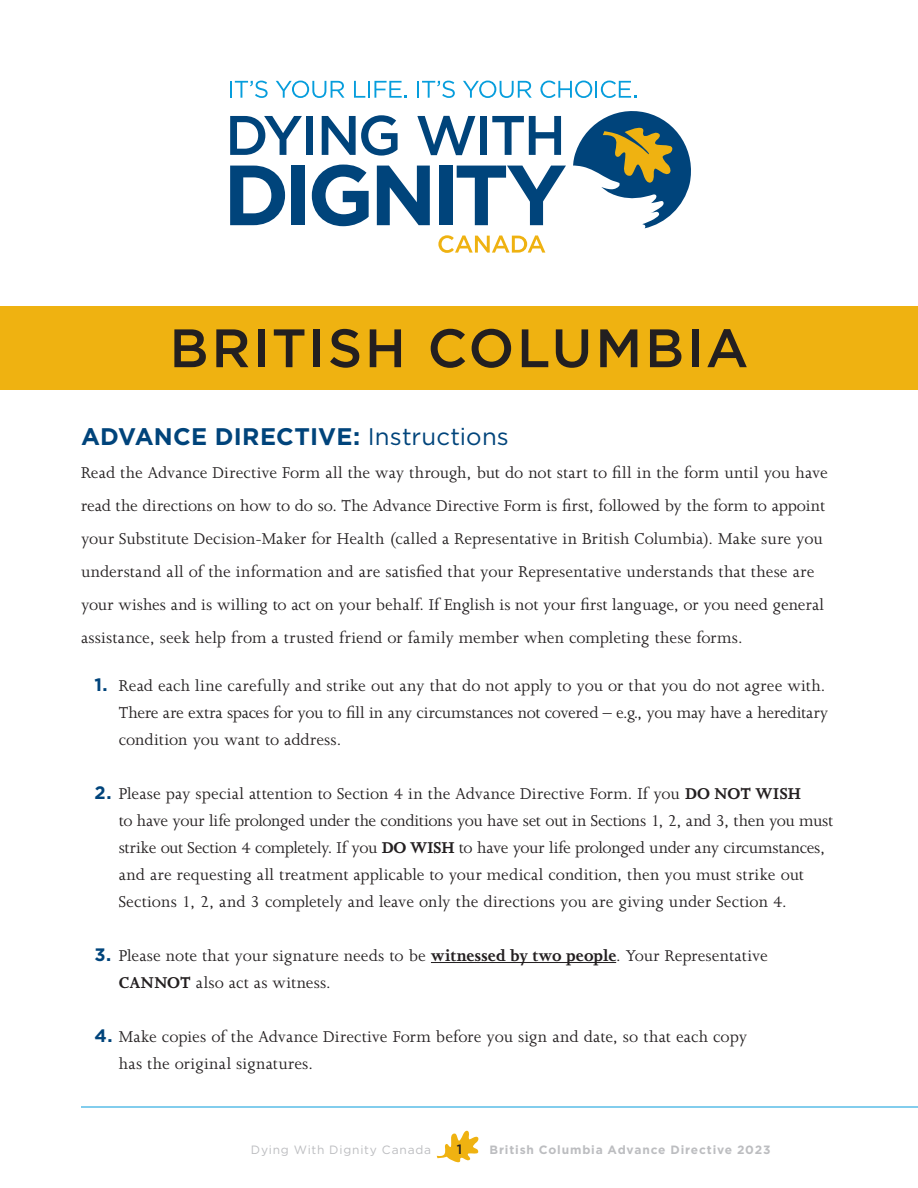
<style>
.page{position:relative;width:918px;height:1188px;background:#fff}
.page>*{position:absolute;margin:0;border:0;box-sizing:border-box;transform-origin:0 0}
.t1{font:500 54px "Gotham";letter-spacing:.045em;color:#231f20}
.t2{font:700 24px "Gotham";letter-spacing:.01em;color:#00447b}
.t3{font:18px/27px "Joanna MT Std";color:#231f20}
.t4{font:500 13.5px "Gotham";color:#231f20}
.t5{font:700 12px "Gotham";letter-spacing:.07em;color:#bcbdc0}
.t6{font:12px "Gotham";letter-spacing:.065em;color:#bcbdc0}
.s1{font-weight:400}
.s2{font-family:"Gotham";font-weight:700;color:#00447b}
.s3{font-weight:700}
</style>
<div class="page">
<hr style="left:81px;top:1107px;width:837px;height:1px;background:#069ddc">
<svg style="left:437px;top:1131px;width:42px;height:32px"></svg>
<div style="left:0;top:307px;width:918px;height:83px;background:#efb211"></div>
<hr style="left:431px;top:962px;width:185px;height:1px;background:#231f20">
<svg style="left:230px;top:166px;width:55px;height:59px"></svg>
<div style="left:292px;top:166px;width:13px;height:59px;background:#00447b"></div>
<svg style="left:312px;top:165px;width:57px;height:61px"></svg>
<svg style="left:377px;top:166px;width:53px;height:59px"></svg>
<div style="left:440px;top:166px;width:13px;height:59px;background:#00447b"></div>
<svg style="left:457px;top:166px;width:109px;height:59px"></svg>
<svg style="left:230px;top:116px;width:72px;height:39px"></svg>
<div style="left:306px;top:116px;width:7px;height:39px;background:#00447b"></div>
<svg style="left:322px;top:115px;width:76px;height:41px"></svg>
<svg style="left:417px;top:116px;width:58px;height:39px"></svg>
<div style="left:480px;top:116px;width:7px;height:39px;background:#00447b"></div>
<svg style="left:492px;top:116px;width:69px;height:39px"></svg>
<svg style="left:438px;top:235px;width:107px;height:18px"></svg>
<svg style="left:230px;top:81px;width:38px;height:17px"></svg>
<svg style="left:276px;top:81px;width:69px;height:17px"></svg>
<svg style="left:354px;top:81px;width:53px;height:17px"></svg>
<svg style="left:417px;top:81px;width:38px;height:17px"></svg>
<svg style="left:463px;top:81px;width:69px;height:17px"></svg>
<svg style="left:540px;top:81px;width:96px;height:17px"></svg>
<svg style="left:573px;top:111px;width:118px;height:117px"></svg>
<h1 class="t1" style="left:170px;top:313px;width:580px">BRITISH COLUMBIA</h1>
<h2 class="t2" style="left:81px;top:420px;width:429px">ADVANCE DIRECTIVE: <span class="s1">Instructions</span></h2>
<p class="t3" style="left:81px;top:456px;width:748px;line-height:33px">Read the Advance Directive Form all the way through, but do not start to fll in the form until you have read the directions on how to do so. The Advance Directive Form is frst, followed by the form to appoint your Substitute Decision-Maker for Health (called a Representative in British Columbia). Make sure you understand all of the information and are satisfed that your Representative understands that these are your wishes and is willing to act on your behalf. If English is not your frst language, or you need general assistance, seek help from a trusted friend or family member when completing these forms.</p>
<p class="t3" style="left:119px;top:672px;width:711px;text-indent:-24px"><span class="s2">1.</span> Read each line carefully and strike out any that do not apply to you or that you do not agree with.<br>There are extra spaces for you to fll in any circumstances not covered – e.g., you may have a hereditary condition you want to address.</p>
<p class="t3" style="left:119px;top:780px;width:716px;text-indent:-24px"><span class="s2">2.</span> Please pay special attention to Section 4 in the Advance Directive Form. If you <span class="s3">DO NOT WISH<br></span>to have your life prolonged under the conditions you have set out in Sections 1, 2, and 3, then you must strike out Section 4 completely. If you <span class="s3">DO WISH</span> to have your life prolonged under any circumstances, and are requesting all treatment applicable to your medical condition, then you must strike out Sections 1, 2, and 3 completely and leave only the directions you are giving under Section 4.</p>
<p class="t3" style="left:119px;top:942px;width:650px;text-indent:-24px"><span class="s2">3.</span> Please note that your signature needs to be <span class="s3">witnessed by two people</span>. Your Representative<br><span class="s3">CANNOT</span> also act as witness.</p>
<p class="t3" style="left:119px;top:1023px;width:630px;text-indent:-24px"><span class="s2">4.</span> Make copies of the Advance Directive Form before you sign and date, so that each copy has the original signatures.</p>
<p class="t6" style="left:251px;top:1142px;width:182px">Dying With Dignity Canada</p>
<p class="t4" style="left:457px;top:1140px;width:7px">1</p>
<p class="t5" style="left:490px;top:1142px;width:282px">British Columbia Advance Directive 2023</p>
</div>
